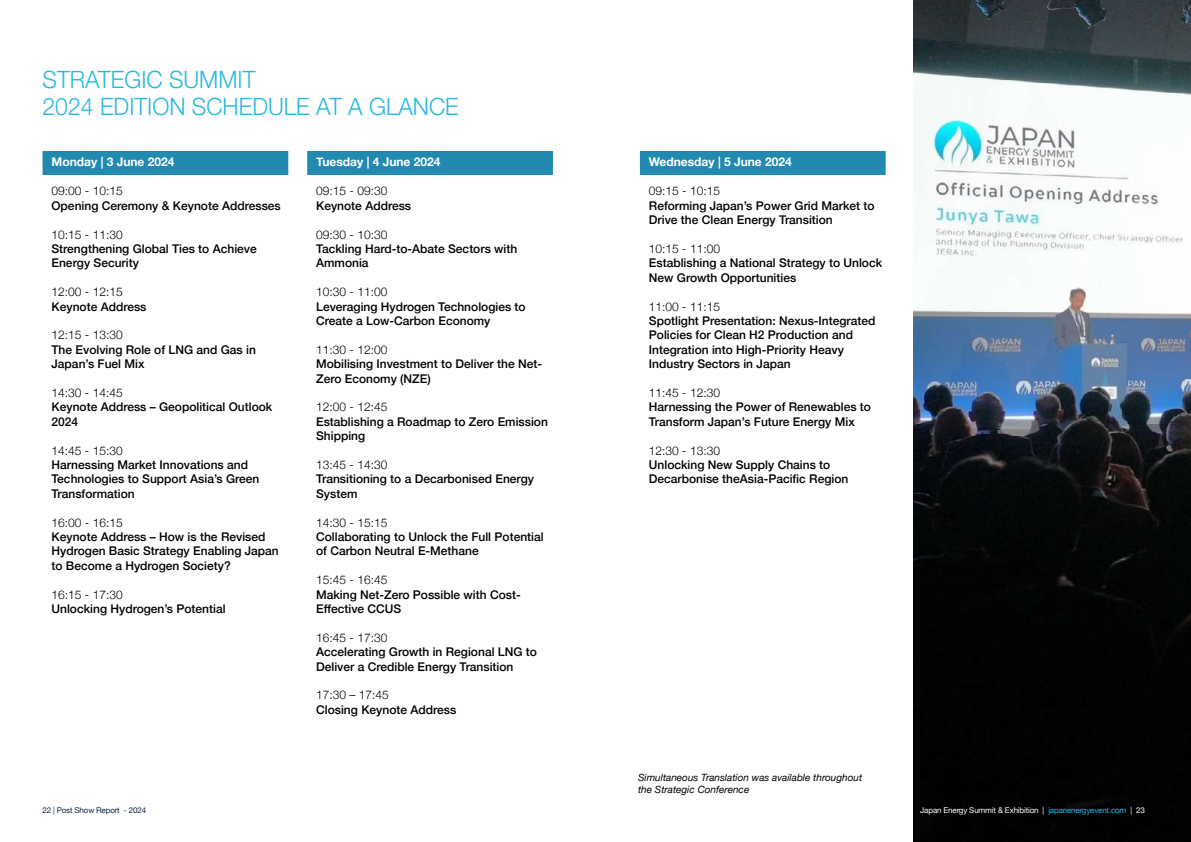
<style>
.page{position:relative;width:1191px;height:842px;background:#fff}
.page>*{position:absolute;margin:0;border:0;box-sizing:border-box;transform-origin:0 0}
.t1{font:300 24px/26.5px "Helvetica Neue LT Pro";color:#26b8e0;scale:.96 1}
.t2{font:500 12px/14.4px "Helvetica Neue";color:#000}
.t3{font:300 12px "Helvetica Neue";color:#000}
.t4{font:700 12px "Helvetica Neue";color:#fff}
.t5{font:italic 10px/12px "Helvetica Neue";color:#000}
.t6{font:8px "Helvetica Neue";letter-spacing:-.02em;color:#fff}
.t7{font:8px "Helvetica Neue";letter-spacing:-.02em;color:#0f2645}
.s1{color:#26b8e0}
</style>
<div class="page">
<div style="left:43px;top:151px;width:245px;height:24px;background:#218ab0"></div>
<div style="left:307px;top:151px;width:246px;height:24px;background:#218ab0"></div>
<div style="left:640px;top:151px;width:245px;height:24px;background:#218ab0"></div>
<img style="left:913px;top:0;width:278px;height:842px">
<h1 class="t1" style="left:43px;top:66px;width:435px">STRATEGIC SUMMIT<br>2024 EDITION SCHEDULE AT A GLANCE</h1>
<p class="t4" style="left:52px;top:153px;width:124px">Monday | 3 June 2024</p>
<p class="t3" style="left:52px;top:181px;width:73px">09:00 - 10:15</p>
<p class="t2" style="left:52px;top:197px;width:231px">Opening Ceremony &amp; Keynote Addresses</p>
<p class="t3" style="left:52px;top:225px;width:73px">10:15 - 11:30</p>
<p class="t2" style="left:52px;top:240px;width:207px">Strengthening Global Ties to Achieve<br>Energy Security</p>
<p class="t3" style="left:52px;top:282px;width:73px">12:00 - 12:15</p>
<p class="t2" style="left:52px;top:298px;width:96px">Keynote Address</p>
<p class="t3" style="left:52px;top:325px;width:73px">12:15 - 13:30</p>
<p class="t2" style="left:52px;top:341px;width:206px">The Evolving Role of LNG and Gas in<br>Japan’s Fuel Mix</p>
<p class="t3" style="left:52px;top:383px;width:73px">14:30 - 14:45</p>
<p class="t2" style="left:52px;top:399px;width:222px">Keynote Address – Geopolitical Outlook<br>2024</p>
<p class="t3" style="left:52px;top:441px;width:73px">14:45 - 15:30</p>
<p class="t2" style="left:52px;top:456px;width:209px">Harnessing Market Innovations and<br>Technologies to Support Asia’s Green<br>Transformation</p>
<p class="t3" style="left:52px;top:513px;width:73px">16:00 - 16:15</p>
<p class="t2" style="left:52px;top:528px;width:229px">Keynote Address – How is the Revised<br>Hydrogen Basic Strategy Enabling Japan to Become a Hydrogen Society?</p>
<p class="t3" style="left:52px;top:585px;width:73px">16:15 - 17:30</p>
<p class="t2" style="left:52px;top:600px;width:176px">Unlocking Hydrogen’s Potential</p>
<p class="t4" style="left:316px;top:153px;width:126px">Tuesday | 4 June 2024</p>
<p class="t3" style="left:316px;top:181px;width:73px">09:15 - 09:30</p>
<p class="t2" style="left:316px;top:197px;width:96px">Keynote Address</p>
<p class="t3" style="left:316px;top:225px;width:73px">09:30 - 10:30</p>
<p class="t2" style="left:316px;top:240px;width:203px">Tackling Hard-to-Abate Sectors with<br>Ammonia</p>
<p class="t3" style="left:316px;top:282px;width:73px">10:30 - 11:00</p>
<p class="t2" style="left:316px;top:298px;width:211px">Leveraging Hydrogen Technologies to<br>Create a Low-Carbon Economy</p>
<p class="t3" style="left:316px;top:340px;width:73px">11:30 - 12:00</p>
<p class="t2" style="left:316px;top:356px;width:227px">Mobilising Investment to Deliver the Net-<br>Zero Economy (NZE)</p>
<p class="t3" style="left:316px;top:397px;width:73px">12:00 - 12:45</p>
<p class="t2" style="left:316px;top:413px;width:233px">Establishing a Roadmap to Zero Emission<br>Shipping</p>
<p class="t3" style="left:316px;top:455px;width:73px">13:45 - 14:30</p>
<p class="t2" style="left:316px;top:471px;width:219px">Transitioning to a Decarbonised Energy<br>System</p>
<p class="t3" style="left:316px;top:513px;width:73px">14:30 - 15:15</p>
<p class="t2" style="left:316px;top:528px;width:229px">Collaborating to Unlock the Full Potential of Carbon Neutral E-Methane</p>
<p class="t3" style="left:316px;top:570px;width:73px">15:45 - 16:45</p>
<p class="t2" style="left:316px;top:586px;width:206px">Making Net-Zero Possible with Cost-<br>Effective CCUS</p>
<p class="t3" style="left:316px;top:628px;width:73px">16:45 - 17:30</p>
<p class="t2" style="left:316px;top:644px;width:222px">Accelerating Growth in Regional LNG to<br>Deliver a Credible Energy Transition</p>
<p class="t3" style="left:316px;top:685px;width:74px">17:30 – 17:45</p>
<p class="t2" style="left:316px;top:701px;width:142px">Closing Keynote Address</p>
<p class="t4" style="left:649px;top:153px;width:144px">Wednesday | 5 June 2024</p>
<p class="t3" style="left:649px;top:181px;width:73px">09:15 - 10:15</p>
<p class="t2" style="left:649px;top:197px;width:227px">Reforming Japan’s Power Grid Market to<br>Drive the Clean Energy Transition</p>
<p class="t3" style="left:649px;top:239px;width:73px">10:15 - 11:00</p>
<p class="t2" style="left:649px;top:255px;width:235px">Establishing a National Strategy to Unlock<br>New Growth Opportunities</p>
<p class="t3" style="left:649px;top:297px;width:73px">11:00 - 11:15</p>
<p class="t2" style="left:649px;top:312px;width:228px">Spotlight Presentation: Nexus-Integrated Policies for Clean H2 Production and Integration into High-Priority Heavy Industry Sectors in Japan</p>
<p class="t3" style="left:649px;top:383px;width:73px">11:45 - 12:30</p>
<p class="t2" style="left:649px;top:399px;width:224px">Harnessing the Power of Renewables to<br>Transform Japan’s Future Energy Mix</p>
<p class="t3" style="left:649px;top:441px;width:73px">12:30 - 13:30</p>
<p class="t2" style="left:649px;top:456px;width:201px">Unlocking New Supply Chains to<br>Decarbonise theAsia-Pacific Region</p>
<p class="t5" style="left:638px;top:772px;width:226px">Simultaneous Translation was available throughout the Strategic Conference</p>
<p class="t7" style="left:43px;top:804px;width:105px">22 | Post Show Report - 2024</p>
<p class="t6" style="left:920px;top:804px;width:226px">Japan Energy Summit &amp; Exhibition | <span class="s1">japanenergyevent.com</span> | 23</p>
</div>
